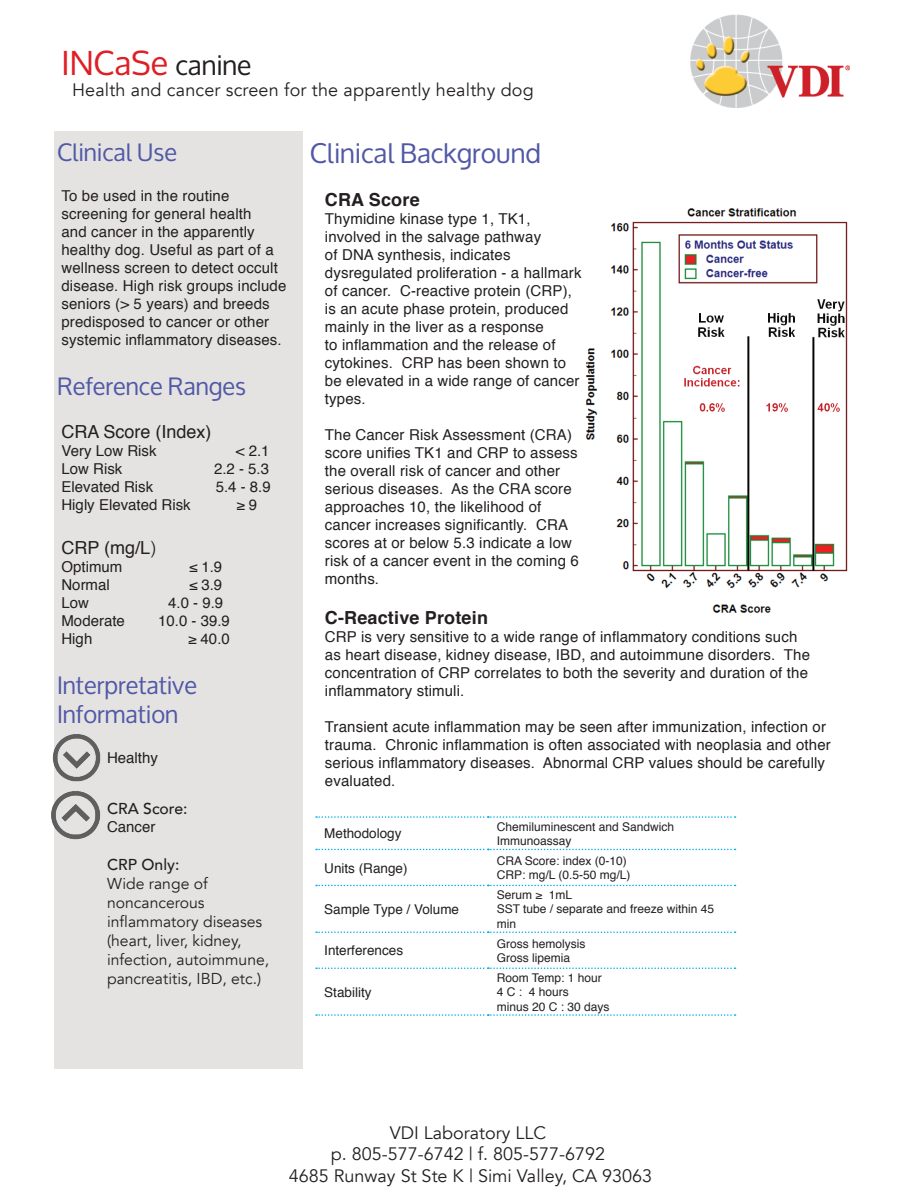
<style>
.page{position:relative;width:918px;height:1188px;background:#fff}
.page>*{position:absolute;margin:0;border:0;box-sizing:border-box;transform-origin:0 0}
.t1{font:33px "Oxygen";color:#df1f25}
.t2{font:27px "Oxygen";color:#5158a6}
.t3{font:24px/28.8px "Oxygen";color:#5158a6}
.t4{font:18px/21.6px "Avenir";color:#231f20;text-align:center}
.t5{font:700 18px "Helvetica";letter-spacing:.01em;color:#231f20}
.t6{font:18px "Helvetica";color:#231f20}
.t7{font:15.75px/18.9px "Avenir";color:#231f20}
.t8{font:500 15.75px "Avenir";color:#231f20}
.t9{font:15px/18px "Helvetica";letter-spacing:.01em;color:#231f20}
.t10{font:13.5px "Helvetica";color:#231f20}
.t11{font:12px/14.4px "Helvetica";color:#231f20}
.s1{font-size:27px;color:#231f20}
.s2{font-weight:300}
</style>
<div class="page">
<div style="left:54px;top:132px;width:248px;height:937px;background:#e4e3e2"></div>
<svg style="left:315px;top:817px;width:420px;height:198px"></svg>
<svg style="left:316px;top:816px;width:420px;height:2px"></svg>
<svg style="left:316px;top:849px;width:420px;height:1px"></svg>
<svg style="left:316px;top:885px;width:420px;height:1px"></svg>
<svg style="left:316px;top:932px;width:420px;height:1px"></svg>
<svg style="left:316px;top:968px;width:420px;height:1px"></svg>
<svg style="left:316px;top:1014px;width:420px;height:2px"></svg>
<img style="left:690px;top:15px;width:160px;height:92px">
<img style="left:585px;top:208px;width:263px;height:405px">
<img style="left:52px;top:734px;width:49px;height:48px">
<img style="left:51px;top:791px;width:50px;height:49px">
<h1 class="t1" style="left:62px;top:44px;width:191px">INCaSe <span class="s1">canine</span></h1>
<p class="t4" style="left:72px;top:80px;width:463px">Health and cancer screen for the apparently healthy dog</p>
<h3 class="t3" style="left:57px;top:139px;width:122px">Clinical Use</h3>
<p class="t9" style="left:62px;top:187px;width:226px">To be used in the routine screening for general health<br>and cancer in the apparently healthy dog. Useful as part of a wellness screen to detect occult disease. High risk groups include seniors (&gt; 5 years) and breeds predisposed to cancer or other systemic inflammatory diseases.</p>
<h3 class="t3" style="left:57px;top:373px;width:191px">Reference Ranges</h3>
<p class="t6" style="left:62px;top:418px;width:152px">CRA Score (Index)</p>
<p class="t9" style="left:62px;top:443px;width:97px">Very Low Risk</p>
<p class="t9" style="left:236px;top:443px;width:35px">&lt; 2.1</p>
<p class="t9" style="left:62px;top:461px;width:62px">Low Risk</p>
<p class="t9" style="left:214px;top:461px;width:57px">2.2 - 5.3</p>
<p class="t9" style="left:62px;top:479px;width:93px">Elevated Risk</p>
<p class="t9" style="left:216px;top:479px;width:57px">5.4 - 8.9</p>
<p class="t9" style="left:62px;top:497px;width:131px">Higly Elevated Risk</p>
<p class="t9" style="left:237px;top:497px;width:22px">≥ 9</p>
<p class="t6" style="left:62px;top:533px;width:96px">CRP (mg/L<span class="s2">)</span></p>
<p class="t9" style="left:62px;top:558px;width:62px">Optimum</p>
<p class="t9" style="left:189px;top:558px;width:35px">≤ 1.9</p>
<p class="t9" style="left:62px;top:576px;width:50px">Normal</p>
<p class="t9" style="left:189px;top:576px;width:35px">≤ 3.9</p>
<p class="t9" style="left:62px;top:594px;width:29px">Low</p>
<p class="t9" style="left:168px;top:594px;width:57px">4.0 - 9.9</p>
<p class="t9" style="left:62px;top:612px;width:65px">Moderate</p>
<p class="t9" style="left:158px;top:612px;width:73px">10.0 - 39.9</p>
<p class="t9" style="left:62px;top:630px;width:32px">High</p>
<p class="t9" style="left:188px;top:630px;width:43px">≥ 40.0</p>
<h3 class="t3" style="left:57px;top:671px;width:142px">Interpretative<br>Information</h3>
<p class="t9" style="left:107px;top:749px;width:52px">Healthy</p>
<p class="t8" style="left:107px;top:795px;width:82px">CRA Score:</p>
<p class="t9" style="left:107px;top:819px;width:50px">Cancer</p>
<p class="t8" style="left:107px;top:851px;width:74px">CRP Only:</p>
<p class="t7" style="left:107px;top:874px;width:164px">Wide range of noncancerous inflammatory diseases (heart, liver, kidney, infection, autoimmune, pancreatitis, IBD, etc.)</p>
<h2 class="t2" style="left:310px;top:138px;width:232px">Clinical Background</h2>
<p class="t5" style="left:325px;top:185px;width:96px">CRA Score</p>
<p class="t9" style="left:325px;top:211px;width:258px">Thymidine kinase type 1, TK1, involved in the salvage pathway<br>of DNA synthesis, indicates dysregulated proliferation - a hallmark of cancer. C-reactive protein (CRP), is an acute phase protein, produced mainly in the liver as a response<br>to inflammation and the release of cytokines. CRP has been shown to be elevated in a wide range of cancer types.</p>
<p class="t9" style="left:325px;top:427px;width:255px">The Cancer Risk Assessment (CRA) score unifies TK1 and CRP to assess the overall risk of cancer and other serious diseases. As the CRA score approaches 10, the likelihood of cancer increases significantly. CRA scores at or below 5.3 indicate a low risk of a cancer event in the coming 6 months.</p>
<p class="t5" style="left:325px;top:603px;width:165px">C-Reactive Protein</p>
<p class="t9" style="left:325px;top:628px;width:487px">CRP is very sensitive to a wide range of inflammatory conditions such as heart disease, kidney disease, IBD, and autoimmune disorders. The concentration of CRP correlates to both the severity and duration of the inflammatory stimuli.</p>
<p class="t9" style="left:325px;top:718px;width:508px">Transient acute inflammation may be seen after immunization, infection or trauma. Chronic inflammation is often associated with neoplasia and other serious inflammatory diseases. Abnormal CRP values should be carefully evaluated.</p>
<p class="t10" style="left:324px;top:823px;width:79px">Methodology</p>
<p class="t11" style="left:497px;top:820px;width:179px">Chemiluminescent and Sandwich<br>Immunoassay</p>
<p class="t10" style="left:324px;top:857px;width:85px">Units (Range)</p>
<p class="t11" style="left:497px;top:854px;width:135px">CRA Score: index (0-10)<br>CRP: mg/L (0.5-50 mg/L)</p>
<p class="t10" style="left:324px;top:899px;width:136px">Sample Type / Volume</p>
<p class="t11" style="left:497px;top:888px;width:219px">Serum ≥ 1mL<br>SST tube / separate and freeze within 45 min</p>
<p class="t10" style="left:324px;top:940px;width:80px">Interferences</p>
<p class="t11" style="left:497px;top:937px;width:90px">Gross hemolysis<br>Gross lipemia</p>
<p class="t10" style="left:324px;top:982px;width:49px">Stability</p>
<p class="t11" style="left:497px;top:971px;width:114px">Room Temp: 1 hour<br>4 C : 4 hours<br>minus 20 C : 30 days</p>
<p class="t4" style="left:289px;top:1122px;width:365px">VDI Laboratory LLC<br>p. 805-577-6742 | f. 805-577-6792<br>4685 Runway St Ste K | Simi Valley, CA 93063</p>
</div>
